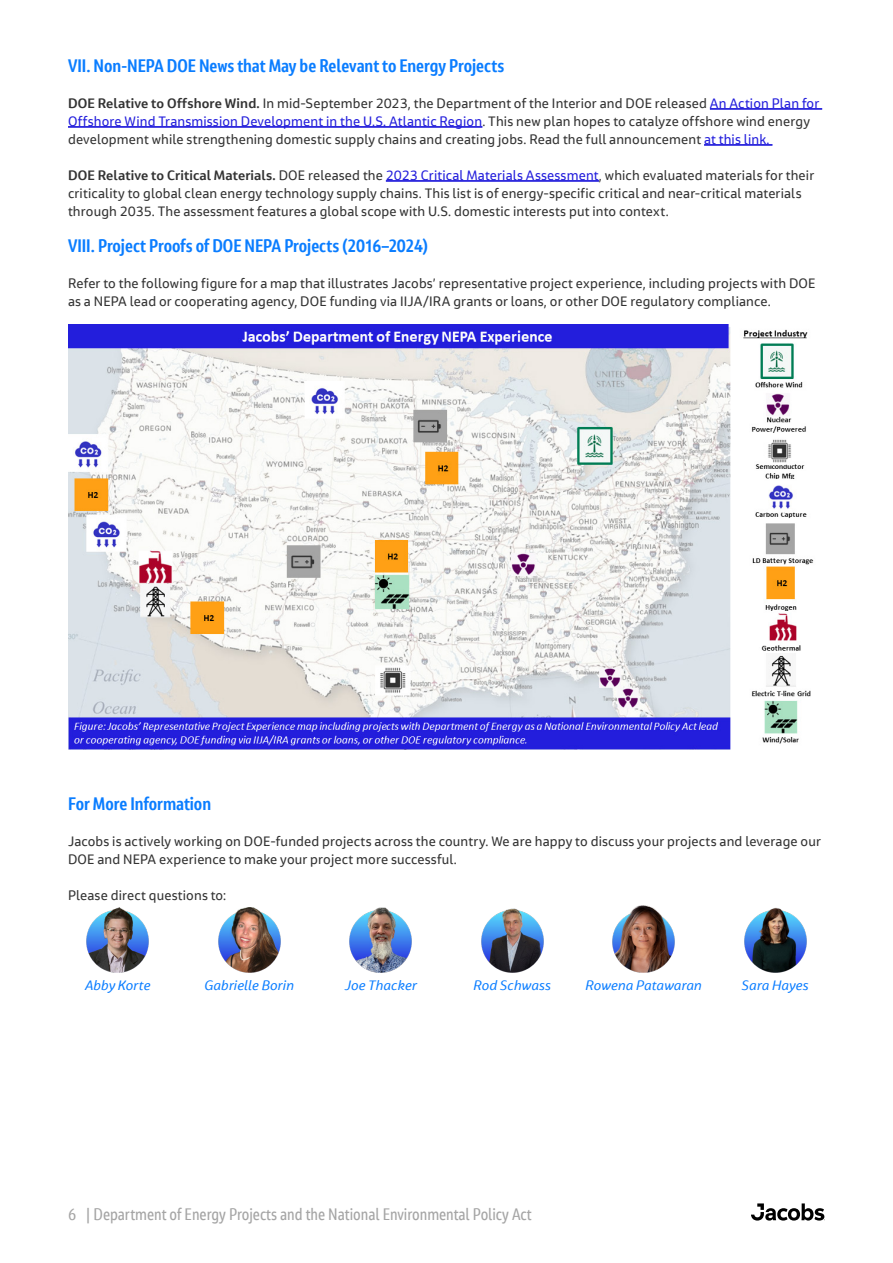
<style>
.page{position:relative;width:893px;height:1263px;background:#fff}
.page>*{position:absolute;margin:0;border:0;box-sizing:border-box;transform-origin:0 0}
.t1{font:700 condensed 18px "Jacobs Chronos";color:#0a7dff}
.t2{font:condensed 16.5px "Jacobs Chronos";color:#a5a5a5}
.t3{font:13.5px/18px "Jacobs Chronos";letter-spacing:.015em;color:#333}
.t4{font:italic 13.5px "Jacobs Chronos";letter-spacing:.01em;color:#0a7dff}
.s1{font-weight:700}
.s2{color:#231edc}
</style>
<div class="page">
<svg style="left:751px;top:1203px;width:74px;height:17px"></svg>
<hr style="left:710px;top:108px;width:112px;height:1px;background:#231edc">
<hr style="left:710px;top:109px;width:112px;height:1px;background:#231edc">
<hr style="left:68px;top:126px;width:414px;height:1px;background:#231edc">
<hr style="left:68px;top:127px;width:414px;height:1px;background:#231edc">
<hr style="left:704px;top:144px;width:68px;height:1px;background:#231edc">
<hr style="left:704px;top:145px;width:68px;height:1px;background:#231edc">
<hr style="left:386px;top:180px;width:213px;height:1px;background:#231edc">
<hr style="left:386px;top:181px;width:213px;height:1px;background:#231edc">
<img style="left:68px;top:324px;width:746px;height:426px">
<img style="left:86px;top:907px;width:63px;height:66px">
<img style="left:218px;top:907px;width:63px;height:66px">
<img style="left:349px;top:907px;width:63px;height:66px">
<img style="left:481px;top:908px;width:63px;height:65px">
<img style="left:612px;top:905px;width:63px;height:68px">
<img style="left:744px;top:907px;width:63px;height:66px">
<h1 class="t1" style="left:68px;top:54px;width:438px">VII. Non-NEPA DOE News that May be Relevant to Energy Projects</h1>
<p class="t3" style="left:68px;top:94px;width:753px"><span class="s1">DOE Relative to Offshore Wind.</span> In mid-September 2023, the Department of the Interior and DOE released <span class="s2">An Action Plan for<br>Offshore Wind Transmission Development in the U.S. Atlantic Region</span>. This new plan hopes to catalyze offshore wind energy development while strengthening domestic supply chains and creating jobs. Read the full announcement <span class="s2">at this link.</span></p>
<p class="t3" style="left:68px;top:166px;width:748px"><span class="s1">DOE Relative to Critical Materials.</span> DOE released the <span class="s2">2023 Critical Materials Assessment</span>, which evaluated materials for their criticality to global clean energy technology supply chains. This list is of energy-specific critical and near-critical materials through 2035. The assessment features a global scope with U.S. domestic interests put into context.</p>
<h1 class="t1" style="left:68px;top:234px;width:361px">VIII. Project Proofs of DOE NEPA Projects (2016–2024)</h1>
<p class="t3" style="left:68px;top:274px;width:749px">Refer to the following figure for a map that illustrates Jacobs’ representative project experience, including projects with DOE as a NEPA lead or cooperating agency, DOE funding via IIJA/IRA grants or loans, or other DOE regulatory compliance.</p>
<h1 class="t1" style="left:68px;top:792px;width:145px">For More Information</h1>
<p class="t3" style="left:68px;top:832px;width:754px">Jacobs is actively working on DOE-funded projects across the country. We are happy to discuss your projects and leverage our<br>DOE and NEPA experience to make your project more successful.</p>
<p class="t3" style="left:68px;top:886px;width:160px">Please direct questions to:</p>
<p class="t4" style="left:85px;top:977px;width:67px">Abby Korte</p>
<p class="t4" style="left:204px;top:977px;width:91px">Gabrielle Borin</p>
<p class="t4" style="left:345px;top:977px;width:73px">Joe Thacker</p>
<p class="t4" style="left:473px;top:977px;width:79px">Rod Schwass</p>
<p class="t4" style="left:585px;top:977px;width:118px">Rowena Patawaran</p>
<p class="t4" style="left:742px;top:977px;width:69px">Sara Hayes</p>
<p class="t2" style="left:68px;top:1205px;width:465px">6 | Department of Energy Projects and the National Environmental Policy Act</p>
</div>
